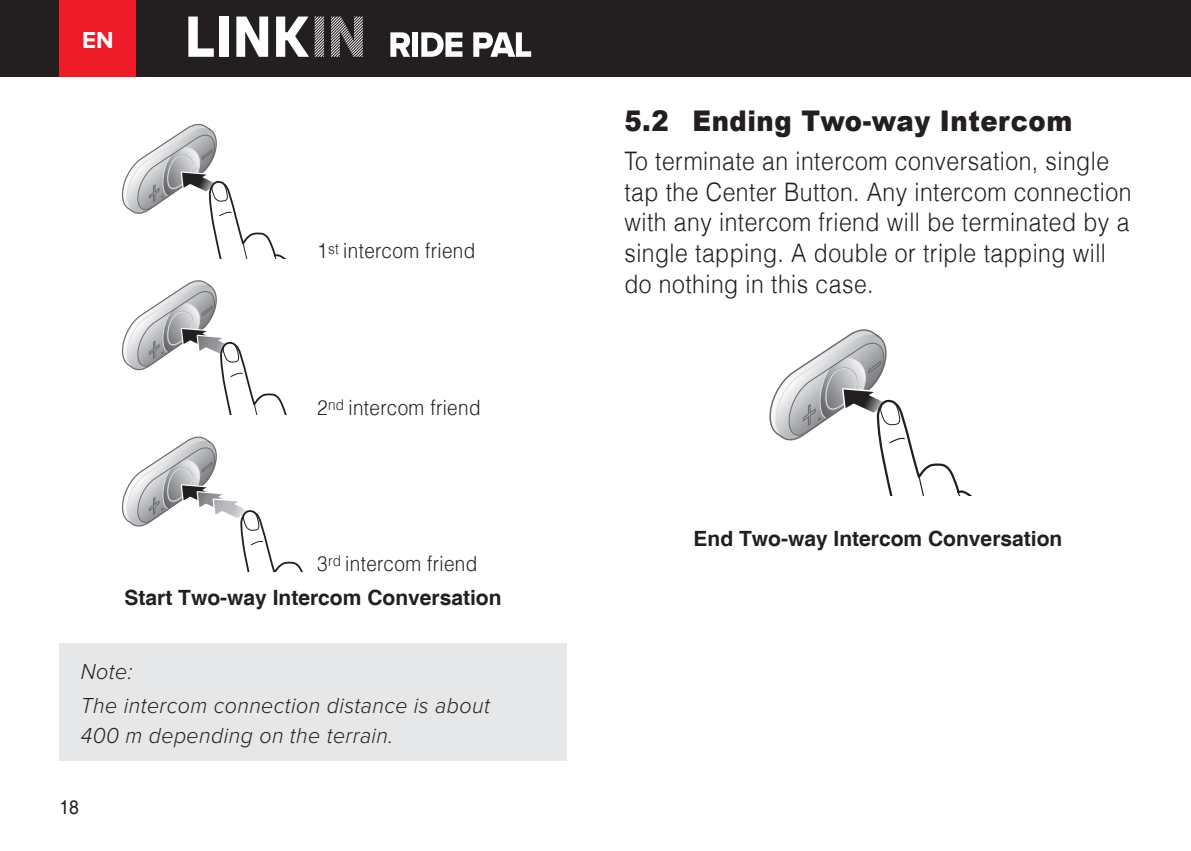
<style>
.page{position:relative;width:1191px;height:851px;background:#fff}
.page>*{position:absolute;margin:0;border:0;box-sizing:border-box;transform-origin:0 0}
.t1{font:900 28.5px "Arial";letter-spacing:.02em;color:#231f20;scale:.91 1}
.t2{font:300 25.5px/30.6px "Helvetica LT";letter-spacing:.02em;color:#231f20;scale:.9 1}
.t3{font:700 24px "Proxima Nova";color:#fff}
.t4{font:italic 300 22.5px/34.2px "Proxima Nova A";letter-spacing:.02em;color:#231f20;scale:.95 1}
.t5{font:700 21px "Helvetica";color:#231f20}
.t6{font:300 21px "Helvetica LT";letter-spacing:.02em;color:#231f20;scale:.9 1}
.t7{font:19.5px "Helvetica";color:#231f20;scale:.9 1}
</style>
<div class="page">
<div style="left:0;top:0;width:1191px;height:77px;background:#231f20"></div>
<svg style="left:188px;top:17px;width:26px;height:40px"></svg>
<div style="left:219px;top:17px;width:9px;height:40px;background:#fff"></div>
<svg style="left:236px;top:17px;width:32px;height:40px"></svg>
<svg style="left:276px;top:17px;width:33px;height:40px"></svg>
<svg style="left:315px;top:17px;width:9px;height:40px"></svg>
<svg style="left:331px;top:17px;width:32px;height:40px"></svg>
<svg style="left:390px;top:32px;width:20px;height:25px"></svg>
<div style="left:412px;top:32px;width:6px;height:25px;background:#fff"></div>
<svg style="left:421px;top:32px;width:41px;height:25px"></svg>
<svg style="left:473px;top:32px;width:58px;height:25px"></svg>
<div style="left:60px;top:0;width:76px;height:77px;background:#ee1c28"></div>
<svg style="left:121px;top:123px;width:164px;height:135px"></svg>
<svg style="left:121px;top:280px;width:166px;height:135px"></svg>
<svg style="left:121px;top:436px;width:182px;height:135px"></svg>
<div style="left:60px;top:643px;width:506px;height:117px;background:#e6e7e9"></div>
<svg style="left:769px;top:329px;width:202px;height:166px"></svg>
<p class="t3" style="left:82px;top:26px;width:33px">EN</p>
<p class="t6" style="left:317px;top:238px;width:177px">1<sup>st</sup> intercom friend</p>
<p class="t6" style="left:317px;top:394px;width:183px">2<sup>nd</sup> intercom friend</p>
<p class="t6" style="left:317px;top:550px;width:179px">3<sup>rd</sup> intercom friend</p>
<p class="t5" style="left:124px;top:584px;width:378px">Start Two-way Intercom Conversation</p>
<p class="t4" style="left:81px;top:654px;width:432px">Note:<br>The intercom connection distance is about</p>
<p class="t4" style="left:81px;top:718px;width:330px">400 m depending on the terrain.</p>
<p class="t7" style="left:60px;top:795px;width:23px">18</p>
<p class="t1" style="left:624px;top:100px;width:494px">5.2 Ending Two-way Intercom</p>
<p class="t2" style="left:624px;top:145px;width:565px">To terminate an intercom conversation, single tap the Center Button. Any intercom connection with any intercom friend will be terminated by a single tapping. A double or triple tapping will do nothing in this case.</p>
<p class="t5" style="left:693px;top:526px;width:370px">End Two-way Intercom Conversation</p>
</div>
